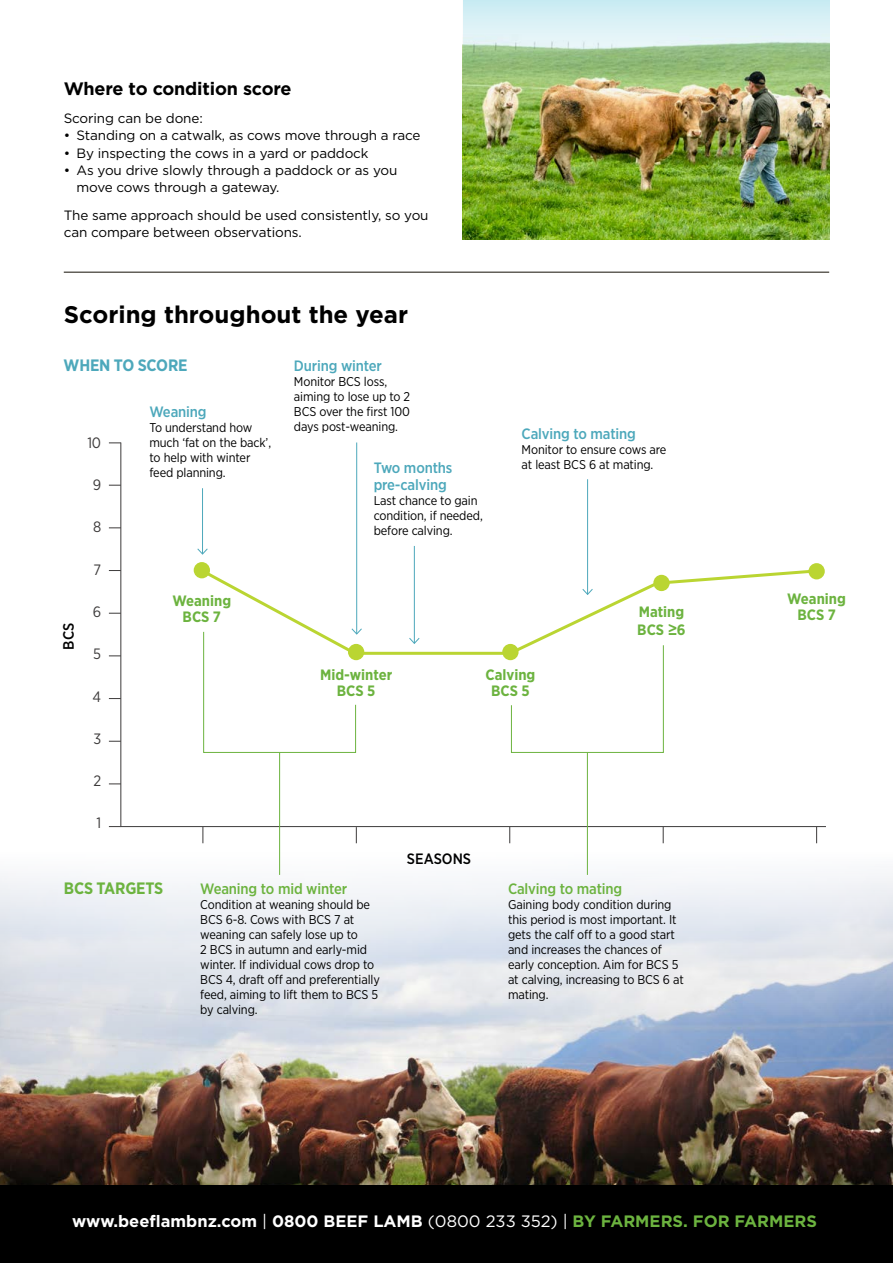
<style>
.page{position:relative;width:893px;height:1263px;background:#fff}
.page>*{position:absolute;margin:0;border:0;box-sizing:border-box;transform-origin:0 0}
.t1{font:700 24px "Gotham";color:#000}
.t2{font:700 18px "Gotham";letter-spacing:-.01em;color:#000}
.t3{font:700 16.5px "Gotham";color:#fff}
.t4{font:700 16.5px "Gotham Narrow";letter-spacing:-.01em;color:#4da8bb}
.t5{font:700 16.5px "Gotham Narrow";letter-spacing:-.01em;color:#6cb33f}
.t6{font:700 15px/16.5px "Gotham Narrow";color:#6cb33f;text-align:center}
.t7{font:500 15px/17.2px "Gotham Narrow";letter-spacing:-.01em;color:#4da8bb}
.t8{font:500 15px "Gotham Narrow";letter-spacing:-.01em;color:#6cb33f}
.t9{font:15px "Gotham Narrow";color:#3d3b3b}
.t10{font:500 15px "Gotham Narrow";color:#000}
.t11{font:13.5px/17.2px "Gotham";letter-spacing:-.01em;color:#000}
.t12{font:12.75px/15px "Gotham Narrow";letter-spacing:-.01em;color:#000}
.s1{font-family:"Arial";font-size:15.45px}
.s2{font-weight:400}
.s3{color:#6cb33f}
</style>
<div class="page">
<img style="left:0;top:849px;width:893px;height:336px">
<div style="left:0;top:1185px;width:893px;height:78px;background:#000"></div>
<div style="left:194px;top:562px;width:16px;height:16px;background:#bad532;border-radius:50%"></div>
<div style="left:502px;top:644px;width:17px;height:16px;background:#bad532;border-radius:50%"></div>
<hr style="left:120px;top:442px;width:1px;height:384px;background:#3d3b3b">
<hr style="left:120px;top:826px;width:706px;height:1px;background:#3d3b3b">
<svg style="left:109px;top:826px;width:12px;height:1px"></svg>
<svg style="left:109px;top:783px;width:12px;height:1px"></svg>
<svg style="left:109px;top:741px;width:12px;height:1px"></svg>
<svg style="left:109px;top:698px;width:12px;height:1px"></svg>
<svg style="left:109px;top:655px;width:12px;height:1px"></svg>
<svg style="left:109px;top:613px;width:12px;height:1px"></svg>
<svg style="left:109px;top:570px;width:12px;height:1px"></svg>
<svg style="left:109px;top:527px;width:12px;height:1px"></svg>
<svg style="left:109px;top:485px;width:12px;height:1px"></svg>
<svg style="left:109px;top:442px;width:12px;height:1px"></svg>
<svg style="left:203px;top:827px;width:1px;height:16px"></svg>
<svg style="left:356px;top:827px;width:1px;height:16px"></svg>
<svg style="left:509px;top:827px;width:1px;height:16px"></svg>
<svg style="left:663px;top:827px;width:1px;height:16px"></svg>
<svg style="left:816px;top:827px;width:1px;height:16px"></svg>
<div style="left:808px;top:563px;width:17px;height:16px;background:#bad532;border-radius:50%"></div>
<svg style="left:198px;top:567px;width:622px;height:89px"></svg>
<hr style="left:202px;top:488px;width:1px;height:66px;background:#4da8bb">
<svg style="left:197px;top:548px;width:11px;height:7px"></svg>
<hr style="left:356px;top:442px;width:1px;height:192px;background:#4da8bb">
<hr style="left:414px;top:546px;width:1px;height:97px;background:#4da8bb">
<svg style="left:408px;top:637px;width:12px;height:7px"></svg>
<hr style="left:587px;top:479px;width:1px;height:115px;background:#4da8bb">
<svg style="left:582px;top:588px;width:11px;height:7px"></svg>
<hr style="left:279px;top:753px;width:1px;height:122px;background:#6cb33f">
<hr style="left:587px;top:753px;width:1px;height:122px;background:#6cb33f">
<svg style="left:203px;top:628px;width:160px;height:125px"></svg>
<svg style="left:511px;top:644px;width:153px;height:109px"></svg>
<img style="left:463px;top:0;width:366px;height:239px">
<hr style="left:64px;top:272px;width:765px;height:1px;background:#141006">
<h2 class="t2" style="left:64px;top:77px;width:229px">Where to condition score</h2>
<p class="t11" style="left:64px;top:109px;width:140px">Scoring can be done:</p>
<p class="t11" style="left:64px;top:127px;width:358px">• Standing on a catwalk, as cows move through a race</p>
<p class="t11" style="left:64px;top:144px;width:306px">• By inspecting the cows in a yard or paddock</p>
<p class="t11" style="left:77px;top:161px;width:322px;text-indent:-13px">• As you drive slowly through a paddock or as you move cows through a gateway.</p>
<p class="t11" style="left:64px;top:206px;width:366px">The same approach should be used consistently, so you can compare between observations.</p>
<h1 class="t1" style="left:64px;top:299px;width:346px">Scoring throughout the year</h1>
<p class="t4" style="left:64px;top:355px;width:126px">WHEN TO SCORE</p>
<p class="t7" style="left:294px;top:357px;width:90px">During winter</p>
<p class="t12" style="left:294px;top:374px;width:118px">Monitor BCS loss, aiming to lose up to 2<br>BCS over the first 100 days post-weaning.</p>
<p class="t7" style="left:374px;top:459px;width:80px">Two months pre-calving</p>
<p class="t12" style="left:374px;top:493px;width:111px">Last chance to gain condition, if needed, before calving.</p>
<p class="t7" style="left:149px;top:403px;width:59px">Weaning</p>
<p class="t12" style="left:149px;top:419px;width:123px">To understand how much ‘fat on the back’, to help with winter feed planning.</p>
<p class="t7" style="left:522px;top:424px;width:116px">Calving to mating</p>
<p class="t12" style="left:522px;top:441px;width:146px">Monitor to ensure cows are at least BCS 6 at mating.</p>
<p class="t9" style="left:87px;top:433px;width:15px">10</p>
<p class="t9" style="left:93px;top:476px;width:10px">9</p>
<p class="t9" style="left:93px;top:518px;width:10px">8</p>
<p class="t9" style="left:94px;top:560px;width:9px">7</p>
<p class="t9" style="left:93px;top:602px;width:10px">6</p>
<p class="t9" style="left:93px;top:645px;width:9px">5</p>
<p class="t9" style="left:93px;top:687px;width:10px">4</p>
<p class="t9" style="left:93px;top:729px;width:9px">3</p>
<p class="t9" style="left:93px;top:771px;width:9px">2</p>
<p class="t9" style="left:96px;top:814px;width:6px">1</p>
<p class="t6" style="left:172px;top:592px;width:60px">Weaning<br>BCS 7</p>
<p class="t6" style="left:787px;top:590px;width:60px">Weaning<br>BCS 7</p>
<p class="t6" style="left:637px;top:602px;width:50px;line-height:18.5px;text-align:left">Mating<br>BCS <span class="s1">≥</span>6</p>
<p class="t10" style="left:59px;top:649px;width:28px;rotate:-90deg">BCS</p>
<p class="t6" style="left:320px;top:666px;width:74px">Mid-winter<br>BCS 5</p>
<p class="t6" style="left:485px;top:666px;width:51px">Calving<br>BCS 5</p>
<p class="t5" style="left:64px;top:877px;width:101px">BCS TARGETS</p>
<p class="t8" style="left:200px;top:879px;width:148px">Weaning to mid winter</p>
<p class="t12" style="left:200px;top:897px;width:181px">Condition at weaning should be<br>BCS 6-8. Cows with BCS 7 at weaning can safely lose up to<br>2 BCS in autumn and early-mid winter. If individual cows drop to<br>BCS 4, draft off and preferentially feed, aiming to lift them to BCS 5 by calving.</p>
<p class="t10" style="left:407px;top:849px;width:66px">SEASONS</p>
<p class="t8" style="left:508px;top:879px;width:116px">Calving to mating</p>
<p class="t12" style="left:508px;top:897px;width:177px">Gaining body condition during this period is most important. It gets the calf off to a good start and increases the chances of early conception. Aim for BCS 5 at calving, increasing to BCS 6 at mating.</p>
<p class="t3" style="left:72px;top:1210px;width:746px">www.beeflambnz.com <span class="s2">|</span> 0800 BEEF LAMB <span class="s2">(0800 233 352) |</span> <span class="s3">BY FARMERS. FOR FARMERS</span></p>
</div>
